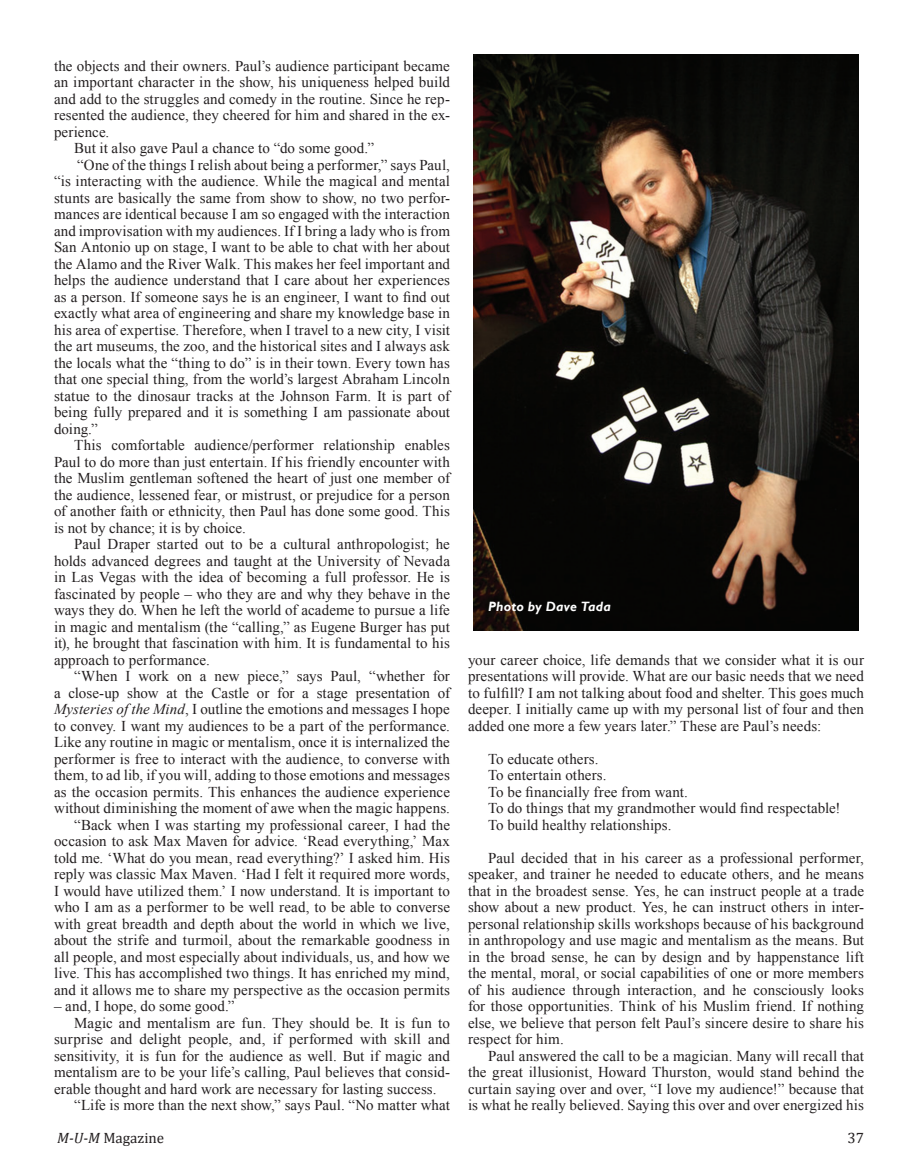
<style>
.page{position:relative;width:918px;height:1175px;background:#fff}
.page>*{position:absolute;margin:0;border:0;box-sizing:border-box;transform-origin:0 0}
.t1{font:15px/16.5px "Times New Roman";letter-spacing:.005em;color:#231f20;text-align:justify}
.t2{font:15px "Cambria";color:#231f20}
.t3{font:italic 700 13.5px "Gill Sans";letter-spacing:.015em;color:#fff}
.s1{font-style:italic}
</style>
<div class="page">
<img style="left:474px;top:54px;width:384px;height:576px">
<p class="t1" style="left:54px;top:57px;width:397px">the objects and their owners. Paul’s audience participant became</p>
<p class="t1" style="left:54px;top:74px;width:397px">an important character in the show, his uniqueness helped build</p>
<p class="t1" style="left:54px;top:90px;width:397px">and add to the struggles and comedy in the routine. Since he rep-</p>
<p class="t1" style="left:54px;top:107px;width:397px">resented the audience, they cheered for him and shared in the ex-</p>
<p class="t1" style="left:54px;top:123px;width:57px">perience.</p>
<p class="t1" style="left:74px;top:140px;width:301px">But it also gave Paul a chance to “do some good.”</p>
<p class="t1" style="left:77px;top:156px;width:374px">“One of the things I relish about being a performer,” says Paul,</p>
<p class="t1" style="left:54px;top:173px;width:398px">“is interacting with the audience. While the magical and mental</p>
<p class="t1" style="left:54px;top:189px;width:397px">stunts are basically the same from show to show, no two perfor-</p>
<p class="t1" style="left:54px;top:206px;width:397px">mances are identical because I am so engaged with the interaction</p>
<p class="t1" style="left:54px;top:222px;width:398px">and improvisation with my audiences. If I bring a lady who is from</p>
<p class="t1" style="left:54px;top:239px;width:398px">San Antonio up on stage, I want to be able to chat with her about</p>
<p class="t1" style="left:54px;top:255px;width:398px">the Alamo and the River Walk. This makes her feel important and</p>
<p class="t1" style="left:54px;top:272px;width:398px">helps the audience understand that I care about her experiences</p>
<p class="t1" style="left:54px;top:288px;width:398px">as a person. If someone says he is an engineer, I want to find out</p>
<p class="t1" style="left:54px;top:305px;width:398px">exactly what area of engineering and share my knowledge base in</p>
<p class="t1" style="left:54px;top:321px;width:398px">his area of expertise. Therefore, when I travel to a new city, I visit</p>
<p class="t1" style="left:54px;top:338px;width:397px">the art museums, the zoo, and the historical sites and I always ask</p>
<p class="t1" style="left:54px;top:354px;width:397px">the locals what the “thing to do” is in their town. Every town has</p>
<p class="t1" style="left:54px;top:371px;width:398px">that one special thing, from the world’s largest Abraham Lincoln</p>
<p class="t1" style="left:54px;top:387px;width:398px">statue to the dinosaur tracks at the Johnson Farm. It is part of</p>
<p class="t1" style="left:54px;top:404px;width:398px">being fully prepared and it is something I am passionate about</p>
<p class="t1" style="left:54px;top:420px;width:45px">doing.”</p>
<p class="t1" style="left:74px;top:437px;width:377px">This comfortable audience/performer relationship enables</p>
<p class="t1" style="left:54px;top:453px;width:397px">Paul to do more than just entertain. If his friendly encounter with</p>
<p class="t1" style="left:54px;top:470px;width:398px">the Muslim gentleman softened the heart of just one member of</p>
<p class="t1" style="left:54px;top:486px;width:397px">the audience, lessened fear, or mistrust, or prejudice for a person</p>
<p class="t1" style="left:54px;top:503px;width:398px">of another faith or ethnicity, then Paul has done some good. This</p>
<p class="t1" style="left:54px;top:519px;width:193px">is not by chance; it is by choice.</p>
<p class="t1" style="left:74px;top:536px;width:377px">Paul Draper started out to be a cultural anthropologist; he</p>
<p class="t1" style="left:54px;top:552px;width:398px">holds advanced degrees and taught at the University of Nevada</p>
<p class="t1" style="left:54px;top:569px;width:397px">in Las Vegas with the idea of becoming a full professor. He is</p>
<p class="t1" style="left:54px;top:585px;width:398px">fascinated by people – who they are and why they behave in the</p>
<p class="t1" style="left:54px;top:602px;width:397px">ways they do. When he left the world of academe to pursue a life</p>
<p class="t1" style="left:54px;top:618px;width:397px">in magic and mentalism (the “calling,” as Eugene Burger has put</p>
<p class="t1" style="left:54px;top:635px;width:397px">it), he brought that fascination with him. It is fundamental to his</p>
<p class="t1" style="left:54px;top:651px;width:157px">approach to performance.</p>
<p class="t1" style="left:74px;top:667px;width:377px">“When I work on a new piece,” says Paul, “whether for</p>
<p class="t1" style="left:54px;top:684px;width:397px">a close-up show at the Castle or for a stage presentation of</p>
<p class="t1" style="left:54px;top:700px;width:397px"><span class="s1">Mysteries of the Mind</span>, I outline the emotions and messages I hope</p>
<p class="t1" style="left:54px;top:717px;width:398px">to convey. I want my audiences to be a part of the performance.</p>
<p class="t1" style="left:54px;top:733px;width:397px">Like any routine in magic or mentalism, once it is internalized the</p>
<p class="t1" style="left:54px;top:750px;width:398px">performer is free to interact with the audience, to converse with</p>
<p class="t1" style="left:54px;top:766px;width:397px">them, to ad lib, if you will, adding to those emotions and messages</p>
<p class="t1" style="left:54px;top:783px;width:398px">as the occasion permits. This enhances the audience experience</p>
<p class="t1" style="left:54px;top:799px;width:397px">without diminishing the moment of awe when the magic happens.</p>
<p class="t1" style="left:74px;top:816px;width:377px">“Back when I was starting my professional career, I had the</p>
<p class="t1" style="left:54px;top:832px;width:397px">occasion to ask Max Maven for advice. ‘Read everything,’ Max</p>
<p class="t1" style="left:54px;top:849px;width:397px">told me. ‘What do you mean, read everything?’ I asked him. His</p>
<p class="t1" style="left:54px;top:865px;width:398px">reply was classic Max Maven. ‘Had I felt it required more words,</p>
<p class="t1" style="left:54px;top:882px;width:398px">I would have utilized them.’ I now understand. It is important to</p>
<p class="t1" style="left:54px;top:898px;width:398px">who I am as a performer to be well read, to be able to converse</p>
<p class="t1" style="left:54px;top:915px;width:397px">with great breadth and depth about the world in which we live,</p>
<p class="t1" style="left:54px;top:931px;width:398px">about the strife and turmoil, about the remarkable goodness in</p>
<p class="t1" style="left:54px;top:948px;width:397px">all people, and most especially about individuals, us, and how we</p>
<p class="t1" style="left:54px;top:964px;width:398px">live. This has accomplished two things. It has enriched my mind,</p>
<p class="t1" style="left:54px;top:981px;width:398px">and it allows me to share my perspective as the occasion permits</p>
<p class="t1" style="left:54px;top:997px;width:182px">– and, I hope, do some good.”</p>
<p class="t1" style="left:74px;top:1014px;width:377px">Magic and mentalism are fun. They should be. It is fun to</p>
<p class="t1" style="left:54px;top:1030px;width:397px">surprise and delight people, and, if performed with skill and</p>
<p class="t1" style="left:54px;top:1047px;width:397px">sensitivity, it is fun for the audience as well. But if magic and</p>
<p class="t1" style="left:54px;top:1063px;width:397px">mentalism are to be your life’s calling, Paul believes that consid-</p>
<p class="t1" style="left:54px;top:1080px;width:384px">erable thought and hard work are necessary for lasting success.</p>
<p class="t1" style="left:74px;top:1096px;width:377px">“Life is more than the next show,” says Paul. “No matter what</p>
<p class="t3" style="left:488px;top:598px;width:124px">Photo by Dave Tada</p>
<p class="t1" style="left:468px;top:651px;width:398px">your career choice, life demands that we consider what it is our presentations will provide. What are our basic needs that we need to fulfill? I am not talking about food and shelter. This goes much deeper. I initially came up with my personal list of four and then added one more a few years later.” These are Paul’s needs:</p>
<p class="t1" style="left:488px;top:750px;width:354px;text-align:left">To educate others.<br>To entertain others.<br>To be financially free from want.<br>To do things that my grandmother would find respectable!<br>To build healthy relationships.</p>
<p class="t1" style="left:468px;top:849px;width:398px;text-indent:20px">Paul decided that in his career as a professional performer, speaker, and trainer he needed to educate others, and he means that in the broadest sense. Yes, he can instruct people at a trade show about a new product. Yes, he can instruct others in inter&shy;personal relationship skills workshops because of his background in anthropology and use magic and mentalism as the means. But in the broad sense, he can by design and by happenstance lift the mental, moral, or social capabilities of one or more members of his audience through interaction, and he consciously looks for those opportunities. Think of his Muslim friend. If nothing else, we believe that person felt Paul’s sincere desire to share his respect for him.</p>
<p class="t1" style="left:468px;top:1047px;width:398px;text-indent:20px">Paul answered the call to be a magician. Many will recall that the great illusionist, Howard Thurston, would stand behind the curtain saying over and over, “I love my audience!” because that is what he really believed. Saying this over and over energized his</p>
<p class="t2" style="left:57px;top:1129px;width:108px"><span class="s1">M-U-M</span> Magazine</p>
<p class="t2" style="left:847px;top:1129px;width:18px">37</p>
</div>
